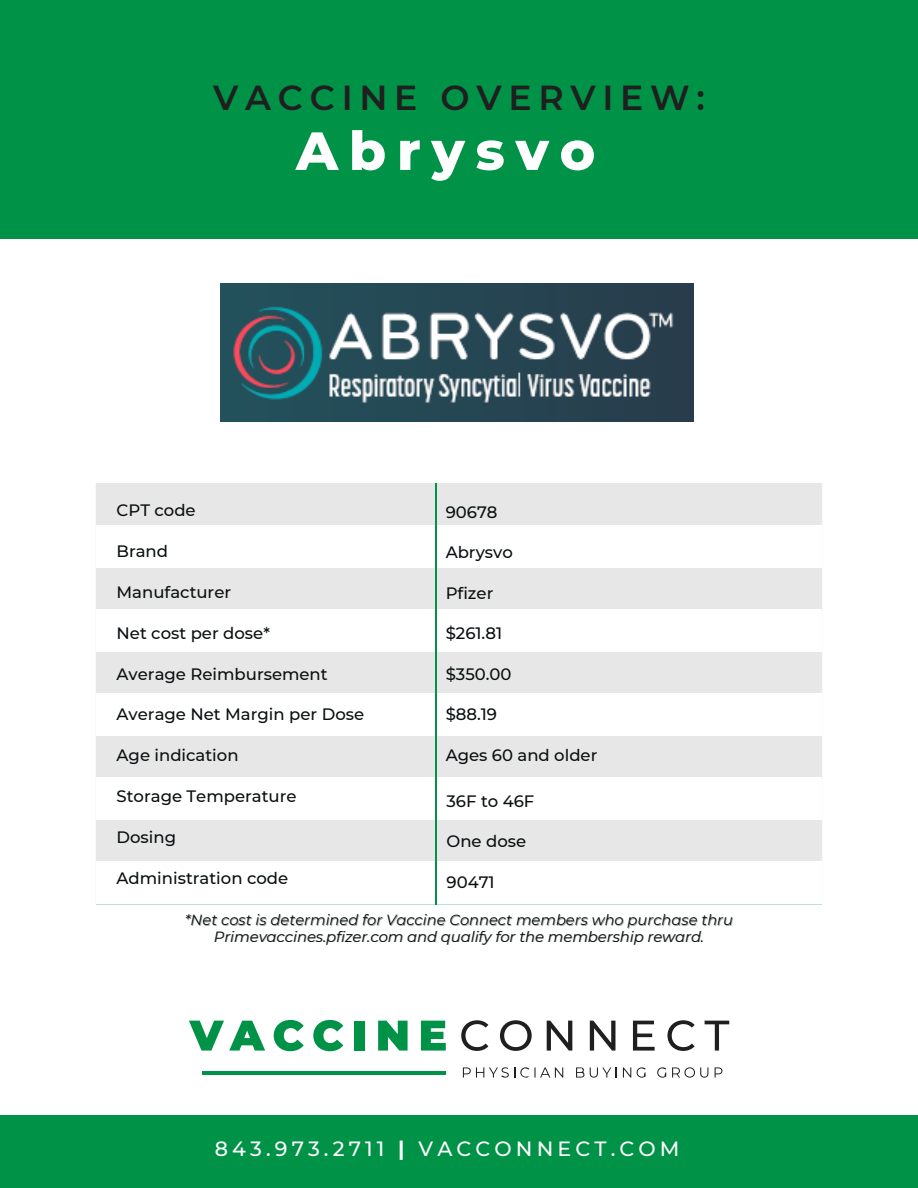
<style>
.page{position:relative;width:918px;height:1188px;background:#fff}
.page>*{position:absolute;margin:0;border:0;box-sizing:border-box;transform-origin:0 0}
.t1{font:800 53.7px "Montserrat";letter-spacing:.2em;color:#fff}
.t2{font:600 34.65px "Montserrat";letter-spacing:.195em;color:#201f1f}
.t3{font:500 20.55px "Montserrat";letter-spacing:.2em;color:#fff}
.t4{font:500 16.5px "Montserrat";color:#090f10}
.t5{font:italic 14.7px/16.8px "Montserrat";color:#090f10;text-align:center}
.s1{font-weight:700}
</style>
<div class="page">
<hr style="left:202px;top:1071px;width:244px;height:3px;background:#009246">
<div style="left:0;top:0;width:918px;height:238px;background:#009246"></div>
<div style="left:0;top:1115px;width:918px;height:73px;background:#009246"></div>
<div style="left:97px;top:484px;width:724px;height:42px;background:#e7e7e7"></div>
<div style="left:97px;top:568px;width:724px;height:42px;background:#e7e7e7"></div>
<div style="left:97px;top:652px;width:724px;height:42px;background:#e7e7e7"></div>
<div style="left:97px;top:736px;width:724px;height:42px;background:#e7e7e7"></div>
<div style="left:97px;top:820px;width:724px;height:41px;background:#e7e7e7"></div>
<hr style="left:435px;top:484px;width:1px;height:420px;background:#009246">
<svg style="left:189px;top:1021px;width:76px;height:30px"></svg>
<svg style="left:274px;top:1020px;width:30px;height:31px"></svg>
<svg style="left:313px;top:1020px;width:30px;height:31px"></svg>
<div style="left:355px;top:1021px;width:10px;height:30px;background:#009246"></div>
<svg style="left:378px;top:1021px;width:30px;height:30px"></svg>
<svg style="left:421px;top:1021px;width:25px;height:30px"></svg>
<svg style="left:461px;top:1020px;width:27px;height:31px"></svg>
<svg style="left:500px;top:1020px;width:32px;height:31px"></svg>
<svg style="left:547px;top:1021px;width:25px;height:30px"></svg>
<svg style="left:590px;top:1021px;width:25px;height:30px"></svg>
<svg style="left:633px;top:1021px;width:22px;height:30px"></svg>
<svg style="left:667px;top:1020px;width:28px;height:31px"></svg>
<svg style="left:705px;top:1021px;width:24px;height:30px"></svg>
<svg style="left:463px;top:1067px;width:100px;height:11px"></svg>
<svg style="left:576px;top:1067px;width:8px;height:11px"></svg>
<svg style="left:590px;top:1067px;width:27px;height:11px"></svg>
<svg style="left:623px;top:1067px;width:8px;height:11px"></svg>
<svg style="left:637px;top:1067px;width:9px;height:11px"></svg>
<svg style="left:657px;top:1067px;width:9px;height:11px"></svg>
<svg style="left:672px;top:1067px;width:36px;height:11px"></svg>
<svg style="left:715px;top:1067px;width:7px;height:11px"></svg>
<img style="left:221px;top:283px;width:472px;height:138px">
<p class="t2" style="left:213px;top:76px;width:493px">VACCINE OVERVIEW:</p>
<p class="t1" style="left:296px;top:118px;width:301px">Abrysvo</p>
<p class="t4" style="left:117px;top:500px;width:81px">CPT code</p>
<p class="t4" style="left:117px;top:541px;width:53px">Brand</p>
<p class="t4" style="left:117px;top:582px;width:116px">Manufacturer</p>
<p class="t4" style="left:117px;top:623px;width:155px">Net cost per dose*</p>
<p class="t4" style="left:117px;top:664px;width:213px">Average Reimbursement</p>
<p class="t4" style="left:117px;top:704px;width:249px">Average Net Margin per Dose</p>
<p class="t4" style="left:117px;top:745px;width:124px">Age indication</p>
<p class="t4" style="left:117px;top:786px;width:182px">Storage Temperature</p>
<p class="t4" style="left:117px;top:827px;width:61px">Dosing</p>
<p class="t4" style="left:117px;top:868px;width:173px">Administration code</p>
<p class="t4" style="left:446px;top:502px;width:53px">90678</p>
<p class="t4" style="left:446px;top:542px;width:69px">Abrysvo</p>
<p class="t4" style="left:446px;top:583px;width:49px">Pfizer</p>
<p class="t4" style="left:446px;top:623px;width:58px">$261.81</p>
<p class="t4" style="left:446px;top:664px;width:67px">$350.00</p>
<p class="t4" style="left:446px;top:704px;width:53px">$88.19</p>
<p class="t4" style="left:446px;top:745px;width:153px">Ages 60 and older</p>
<p class="t4" style="left:447px;top:791px;width:89px">36F to 46F</p>
<p class="t4" style="left:447px;top:831px;width:81px">One dose</p>
<p class="t4" style="left:447px;top:872px;width:50px">90471</p>
<p class="t5" style="left:185px;top:911px;width:550px">*Net cost is determined for Vaccine Connect members who purchase thru<br>Primevaccines.pfizer.com and qualify for the membership reward.</p>
<p class="t3" style="left:215px;top:1136px;width:466px">843.973.2711 <span class="s1">|</span> VACCONNECT.COM</p>
</div>
